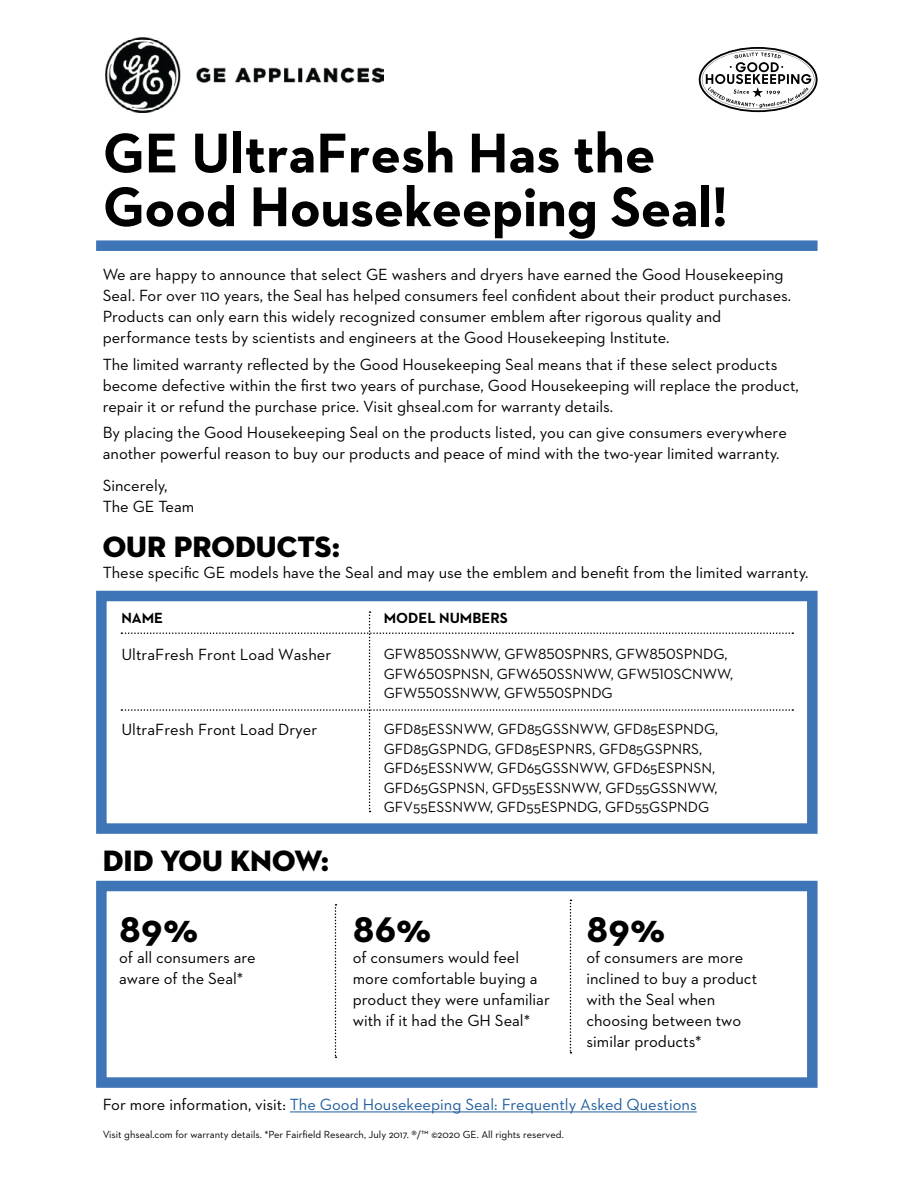
<style>
.page{position:relative;width:918px;height:1188px;background:#fff}
.page>*{position:absolute;margin:0;border:0;box-sizing:border-box;transform-origin:0 0}
.t1{font:700 57px/53.7px "Neutraface 2 Text";letter-spacing:-.01em;color:#000}
.t2{font:700 40.5px "Neutraface 2 Text";color:#000}
.t3{font:30px "Neutraface 2 Display Titling";color:#000}
.t4{font:16.5px/21px "Neutraface 2 Text";color:#000}
.t5{font:16.5px "Neutraface 2 Text";color:#215e9e}
.t6{font:15px/19.5px "Neutraface 2 Text";color:#000}
.t7{font:700 15px "Neutraface 2 Text";color:#000}
.t8{font:10.5px "Neutraface 2 Text";color:#000}
.s1{color:#000}
</style>
<div class="page">
<div style="left:96px;top:240px;width:722px;height:11px;background:#3e75b7"></div>
<div style="left:96px;top:881px;width:722px;height:207px;border:10px solid #3e75b7"></div>
<hr style="left:290px;top:1112px;width:407px;height:1px;background:#215e9e">
<svg style="left:335px;top:904px;width:1px;height:154px"></svg>
<svg style="left:570px;top:900px;width:2px;height:153px"></svg>
<div style="left:96px;top:591px;width:722px;height:243px;border:10px solid #3e75b7"></div>
<svg style="left:121px;top:611px;width:672px;height:201px"></svg>
<svg style="left:699px;top:47px;width:119px;height:65px"></svg>
<img style="left:106px;top:37px;width:278px;height:76px">
<h1 class="t1" style="left:103px;top:126px;width:627px">GE UltraFresh Has the<br>Good Housekeeping Seal!</h1>
<p class="t4" style="left:103px;top:264px;width:690px">We are happy to announce that select GE washers and dryers have earned the Good Housekeeping Seal. For over 110 years, the Seal has helped consumers feel confident about their product purchases.<br>Products can only earn this widely recognized consumer emblem after rigorous quality and performance tests by scientists and engineers at the Good Housekeeping Institute.</p>
<p class="t4" style="left:103px;top:353px;width:698px">The limited warranty reflected by the Good Housekeeping Seal means that if these select products become defective within the first two years of purchase, Good Housekeeping will replace the product, repair it or refund the purchase price. Visit ghseal.com for warranty details.</p>
<p class="t4" style="left:103px;top:422px;width:686px">By placing the Good Housekeeping Seal on the products listed, you can give consumers everywhere another powerful reason to buy our products and peace of mind with the two-year limited warranty.</p>
<p class="t4" style="left:103px;top:475px;width:93px">Sincerely,<br>The GE Team</p>
<h3 class="t3" style="left:103px;top:528px;width:239px">OUR PRODUCTS:</h3>
<p class="t4" style="left:103px;top:562px;width:707px">These specific GE models have the Seal and may use the emblem and benefit from the limited warranty.</p>
<p class="t7" style="left:121px;top:608px;width:43px">NAME</p>
<p class="t4" style="left:121px;top:644px;width:211px">UltraFresh Front Load Washer</p>
<p class="t6" style="left:384px;top:644px;width:351px">GFW850SSNWW, GFW850SPNRS, GFW850SPNDG,<br>GFW650SPNSN, GFW650SSNWW, GFW510SCNWW,<br>GFW550SSNWW, GFW550SPNDG</p>
<p class="t6" style="left:384px;top:719px;width:336px">GFD85ESSNWW, GFD85GSSNWW, GFD85ESPNDG, GFD85GSPNDG, GFD85ESPNRS, GFD85GSPNRS, GFD65ESSNWW, GFD65GSSNWW, GFD65ESPNSN, GFD65GSPNSN, GFD55ESSNWW, GFD55GSSNWW, GFV55ESSNWW, GFD55ESPNDG, GFD55GSPNDG</p>
<p class="t7" style="left:384px;top:608px;width:126px">MODEL NUMBERS</p>
<p class="t4" style="left:121px;top:719px;width:197px">UltraFresh Front Load Dryer</p>
<h3 class="t3" style="left:103px;top:842px;width:228px">DID YOU KNOW:</h3>
<h2 class="t2" style="left:119px;top:903px;width:80px">89%</h2>
<p class="t4" style="left:119px;top:947px;width:138px">of all consumers are aware of the Seal*</p>
<h2 class="t2" style="left:353px;top:903px;width:80px">86%</h2>
<p class="t4" style="left:353px;top:947px;width:199px">of consumers would feel more comfortable buying a product they were unfamiliar with if it had the GH Seal*</p>
<h2 class="t2" style="left:586px;top:903px;width:80px">89%</h2>
<p class="t4" style="left:586px;top:947px;width:172px">of consumers are more inclined to buy a product with the Seal when choosing between two similar products*</p>
<p class="t5" style="left:103px;top:1094px;width:596px"><span class="s1">For more information, visit:</span> The Good Housekeeping Seal: Frequently Asked Questions</p>
<p class="t8" style="left:103px;top:1128px;width:463px">Visit ghseal.com for warranty details. *Per Fairfield Research, July 2017. ®/™ ©2020 GE. All rights reserved.</p>
</div>
